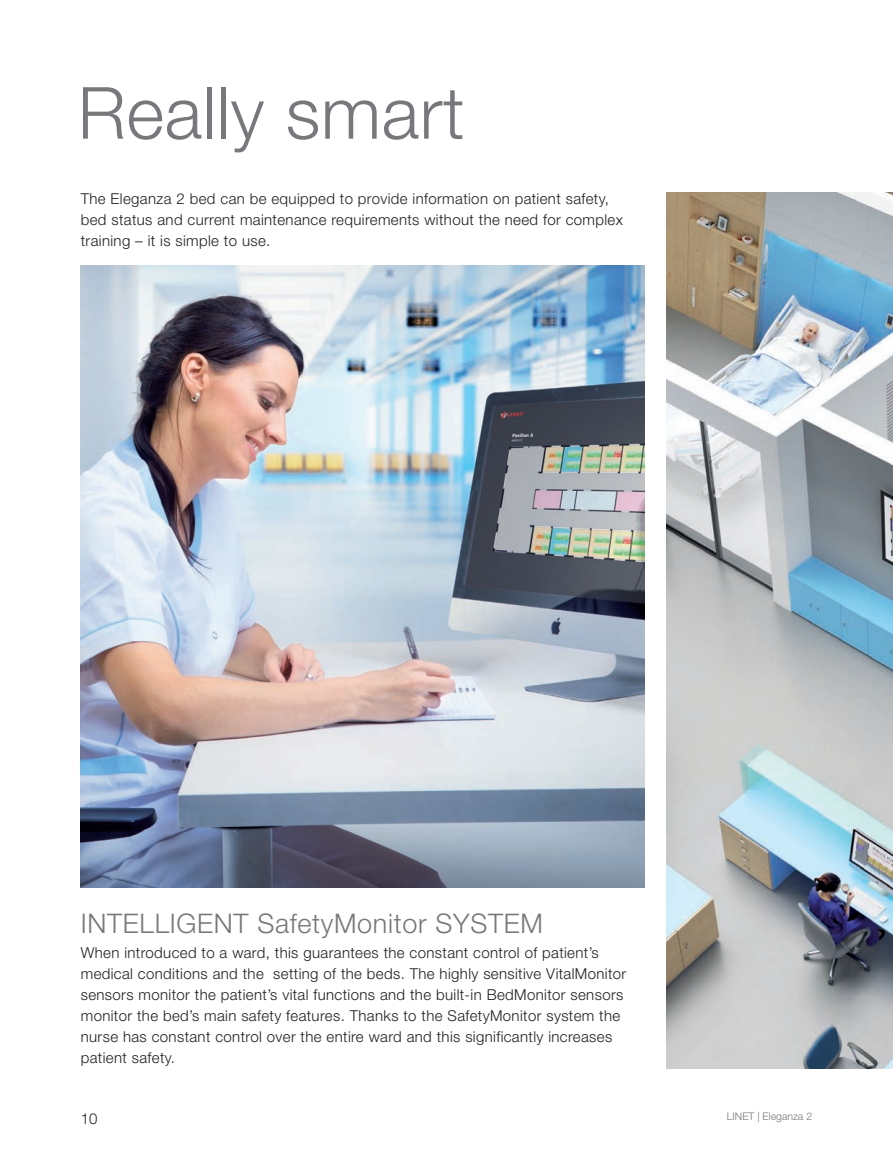
<style>
.page{position:relative;width:893px;height:1149px;background:#fff}
.page>*{position:absolute;margin:0;border:0;box-sizing:border-box;transform-origin:0 0}
.t1{font:300 72px "Helvetica Neue LT Pro";letter-spacing:.01em;color:#76787b}
.t2{font:300 27px "Helvetica Neue LT Pro";letter-spacing:.025em;color:#76787b}
.t3{font:300 15px/21px "Helvetica Neue LT Pro";letter-spacing:.025em;color:#231f20}
.t4{font:300 10.5px "Helvetica Neue LT Pro";color:#76787b}
</style>
<div class="page">
<img style="left:81px;top:266px;width:564px;height:621px">
<img style="left:666px;top:193px;width:227px;height:874px">
<h1 class="t1" style="left:78px;top:87px;width:388px">Really smart</h1>
<p class="t3" style="left:81px;top:189px;width:544px">The Eleganza 2 bed can be equipped to provide information on patient safety, bed status and current maintenance requirements without the need for complex training – it is simple to use.</p>
<h2 class="t2" style="left:81px;top:912px;width:464px">INTELLIGENT SafetyMonitor SYSTEM</h2>
<p class="t3" style="left:81px;top:943px;width:547px">When introduced to a ward, this guarantees the constant control of patient’s medical conditions and the setting of the beds. The highly sensitive VitalMonitor sensors monitor the patient’s vital functions and the built-in BedMonitor sensors monitor the bed’s main safety features. Thanks to the SafetyMonitor system the nurse has constant control over the entire ward and this significantly increases patient safety.</p>
<p class="t3" style="left:81px;top:1108px;width:18px">10</p>
<p class="t4" style="left:727px;top:1112px;width:87px">LINET | Eleganza 2</p>
</div>
